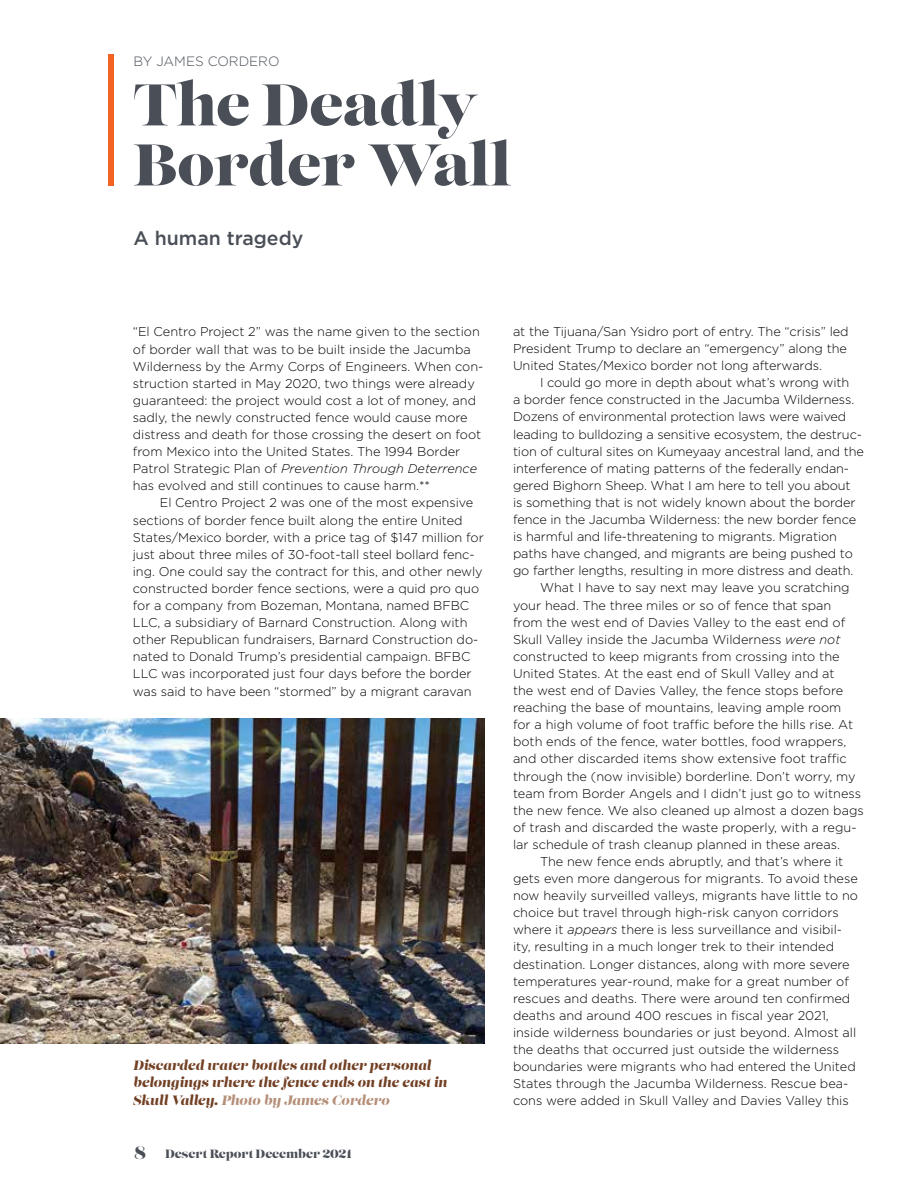
<style>
.page{position:relative;width:918px;height:1188px;background:#fff}
.page>*{position:absolute;margin:0;border:0;box-sizing:border-box;transform-origin:0 0}
.t1{font:58.5px/60px "Lust";color:#4a4f57}
.t2{font:500 19.5px "Gotham";color:#4a4f57}
.t3{font:italic 13.5px/17.1px "Lust";color:#724024}
.t4{font:300 13.5px "Gotham";color:#4a4f57}
.t5{font:300 12.75px/17.1px "Gotham";letter-spacing:-.005em;color:#000}
.t6{font:12px "Lust";color:#4a4f57}
.s1{font-style:italic}
.s2{color:#b58f79}
.s3{font-size:18px}
</style>
<div class="page">
<div style="left:108px;top:54px;width:5px;height:132px;background:#f26322"></div>
<img style="left:0;top:719px;width:484px;height:325px">
<p class="t4" style="left:134px;top:54px;width:148px">BY JAMES CORDERO</p>
<h1 class="t1" style="left:134px;top:77px;width:379px">The Deadly<br>Border Wall</h1>
<h2 class="t2" style="left:134px;top:227px;width:171px">A human tragedy</h2>
<p class="t5" style="left:133px;top:323px;width:352px">“El Centro Project 2” was the name given to the section of border wall that was to be built inside the Jacumba Wilderness by the Army Corps of Engineers. When con&shy;struction started in May 2020, two things were already guaranteed: the project would cost a lot of money, and sadly, the newly constructed fence would cause more distress and death for those crossing the desert on foot from Mexico into the United States. The 1994 Border Patrol Strategic Plan of <span class="s1">Prevention Through Deterrence </span>has evolved and still continues to cause harm.**</p>
<p class="t5" style="left:133px;top:494px;width:352px;text-indent:27px">El Centro Project 2 was one of the most expensive sections of border fence built along the entire United States/Mexico border, with a price tag of $147 million for just about three miles of 30-foot-tall steel bollard fenc&shy;ing. One could say the contract for this, and other newly constructed border fence sections, were a quid pro quo for a company from Bozeman, Montana, named BFBC LLC, a subsidiary of Barnard Construction. Along with other Republican fundraisers, Barnard Construction do&shy;nated to Donald Trump’s presidential campaign. BFBC LLC was incorporated just four days before the border was said to have been “stormed” by a migrant caravan</p>
<p class="t3" style="left:133px;top:1058px;width:316px">Discarded water bottles and other personal belongings where the fence ends on the east in<br>Skull Valley. <span class="s2">Photo by James Cordero</span></p>
<p class="t6" style="left:135px;top:1146px;width:219px"><span class="s3">8</span> Desert Report December 2021</p>
<p class="t5" style="left:513px;top:323px;width:337px">at the Tijuana/San Ysidro port of entry. The “crisis” led<br>President Trump to declare an “emergency” along the<br>United States/Mexico border not long afterwards.</p>
<p class="t5" style="left:540px;top:374px;width:311px">I could go more in depth about what’s wrong with</p>
<p class="t5" style="left:513px;top:391px;width:343px">a border fence constructed in the Jacumba Wilderness.</p>
<p class="t5" style="left:513px;top:408px;width:335px">Dozens of environmental protection laws were waived</p>
<p class="t5" style="left:513px;top:425px;width:351px">leading to bulldozing a sensitive ecosystem, the destruc-</p>
<p class="t5" style="left:513px;top:442px;width:353px">tion of cultural sites on Kumeyaay ancestral land, and the</p>
<p class="t5" style="left:513px;top:460px;width:338px">interference of mating patterns of the federally endan-</p>
<p class="t5" style="left:513px;top:477px;width:339px">gered Bighorn Sheep. What I am here to tell you about</p>
<p class="t5" style="left:513px;top:494px;width:344px">is something that is not widely known about the border</p>
<p class="t5" style="left:513px;top:511px;width:345px">fence in the Jacumba Wilderness: the new border fence</p>
<p class="t5" style="left:513px;top:528px;width:326px">is harmful and life-threatening to migrants. Migration</p>
<p class="t5" style="left:513px;top:545px;width:341px">paths have changed, and migrants are being pushed to</p>
<p class="t5" style="left:513px;top:562px;width:342px">go farther lengths, resulting in more distress and death.</p>
<p class="t5" style="left:540px;top:579px;width:311px">What I have to say next may leave you scratching</p>
<p class="t5" style="left:513px;top:596px;width:320px">your head. The three miles or so of fence that span</p>
<p class="t5" style="left:513px;top:613px;width:334px">from the west end of Davies Valley to the east end of</p>
<p class="t5" style="left:513px;top:631px;width:329px">Skull Valley inside the Jacumba Wilderness <span class="s1">were not</span></p>
<p class="t5" style="left:513px;top:648px;width:328px">constructed to keep migrants from crossing into the</p>
<p class="t5" style="left:513px;top:665px;width:323px">United States. At the east end of Skull Valley and at</p>
<p class="t5" style="left:513px;top:682px;width:332px">the west end of Davies Valley, the fence stops before</p>
<p class="t5" style="left:513px;top:699px;width:330px">reaching the base of mountains, leaving ample room</p>
<p class="t5" style="left:513px;top:716px;width:342px">for a high volume of foot traffic before the hills rise. At</p>
<p class="t5" style="left:513px;top:733px;width:335px">both ends of the fence, water bottles, food wrappers,</p>
<p class="t5" style="left:513px;top:750px;width:335px">and other discarded items show extensive foot traffic</p>
<p class="t5" style="left:513px;top:767px;width:344px">through the (now invisible) borderline. Don’t worry, my</p>
<p class="t5" style="left:513px;top:784px;width:350px">team from Border Angels and I didn’t just go to witness</p>
<p class="t5" style="left:513px;top:801px;width:352px">the new fence. We also cleaned up almost a dozen bags</p>
<p class="t5" style="left:513px;top:819px;width:345px">of trash and discarded the waste properly, with a regu-</p>
<p class="t5" style="left:513px;top:836px;width:328px">lar schedule of trash cleanup planned in these areas.</p>
<p class="t5" style="left:540px;top:853px;width:305px">The new fence ends abruptly, and that’s where it</p>
<p class="t5" style="left:513px;top:870px;width:346px">gets even more dangerous for migrants. To avoid these</p>
<p class="t5" style="left:513px;top:887px;width:347px">now heavily surveilled valleys, migrants have little to no</p>
<p class="t5" style="left:513px;top:904px;width:327px">choice but travel through high-risk canyon corridors</p>
<p class="t5" style="left:513px;top:921px;width:331px">where it <span class="s1">appears</span> there is less surveillance and visibil-</p>
<p class="t5" style="left:513px;top:938px;width:323px">ity, resulting in a much longer trek to their intended</p>
<p class="t5" style="left:513px;top:955px;width:338px">destination. Longer distances, along with more severe</p>
<p class="t5" style="left:513px;top:972px;width:338px">temperatures year-round, make for a great number of</p>
<p class="t5" style="left:513px;top:990px;width:339px">rescues and deaths. There were around ten confirmed</p>
<p class="t5" style="left:513px;top:1007px;width:317px">deaths and around 400 rescues in fiscal year 2021,</p>
<p class="t5" style="left:513px;top:1024px;width:345px">inside wilderness boundaries or just beyond. Almost all</p>
<p class="t5" style="left:513px;top:1041px;width:328px">the deaths that occurred just outside the wilderness</p>
<p class="t5" style="left:513px;top:1058px;width:344px">boundaries were migrants who had entered the United</p>
<p class="t5" style="left:513px;top:1075px;width:337px">States through the Jacumba Wilderness. Rescue bea-</p>
<p class="t5" style="left:513px;top:1092px;width:337px">cons were added in Skull Valley and Davies Valley this</p>
</div>
